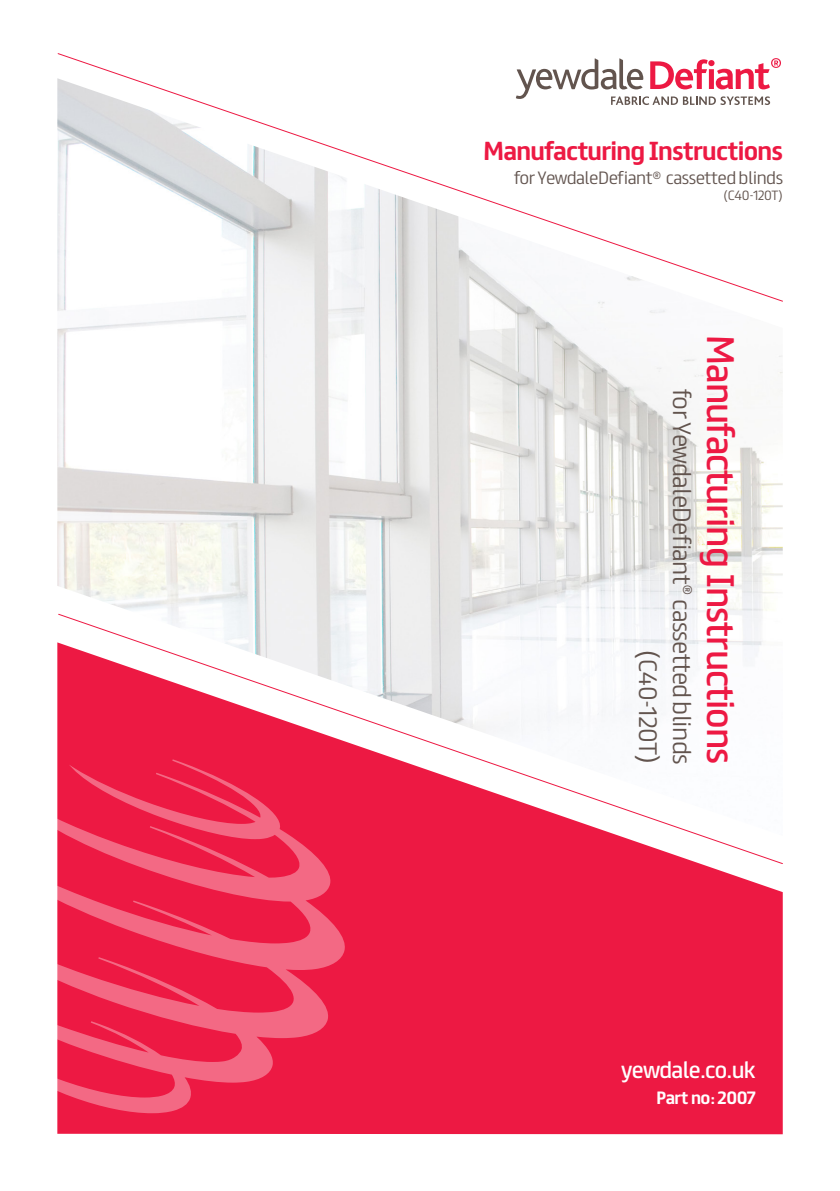
<style>
.page{position:relative;width:840px;height:1191px;background:#fff}
.page>*{position:absolute;margin:0;border:0;box-sizing:border-box;transform-origin:0 0}
.t1{font:34.4px "FS Truman";letter-spacing:-.03em;color:#ed1943}
.t2{font:700 23.4px "FS Truman";letter-spacing:-.03em;color:#ed1943}
.t3{font:300 22.6px "FS Truman";letter-spacing:-.03em;color:#62544e}
.t4{font:20.8px "FS Truman";letter-spacing:-.03em;color:#fff}
.t5{font:300 16px "FS Truman";letter-spacing:-.03em;color:#635550}
.t6{font:700 16px "FS Truman";letter-spacing:-.03em;color:#fff}
.t7{font:300 12px "FS Truman";letter-spacing:-.03em;color:#62544e}
.s1{font-size:25.4px}
</style>
<div class="page">
<div style="left:57px;top:836px;width:725px;height:298px;background:#ed1943"></div>
<svg style="left:344px;top:836px;width:438px;height:28px"></svg>
<img style="left:57px;top:78px;width:725px;height:758px">
<svg style="left:58px;top:759px;width:286px;height:354px;background:#ee3156"></svg>
<svg style="left:515px;top:58px;width:265px;height:47px"></svg>
<p class="t2" style="left:483px;top:131px;width:301px">Manufacturing Instructions</p>
<p class="t5" style="left:514px;top:164px;width:270px">for YewdaleDefiant<sup>®</sup> cassetted blinds</p>
<p class="t7" style="left:722px;top:185px;width:62px">(C40-120T)</p>
<p class="t3" style="left:667px;top:649px;width:117px;rotate:90deg"><span class="s1">(</span>C40-120T<span class="s1">)</span></p>
<p class="t1" style="left:750px;top:335px;width:431px;rotate:90deg">Manufacturing Instructions</p>
<p class="t3" style="left:701px;top:389px;width:377px;rotate:90deg">for YewdaleDefiant<sup>®</sup> cassetted blinds</p>
<p class="t4" style="left:621px;top:1052px;width:136px">yewdale.co.uk</p>
<p class="t6" style="left:656px;top:1084px;width:100px">Part no: 2007</p>
</div>
